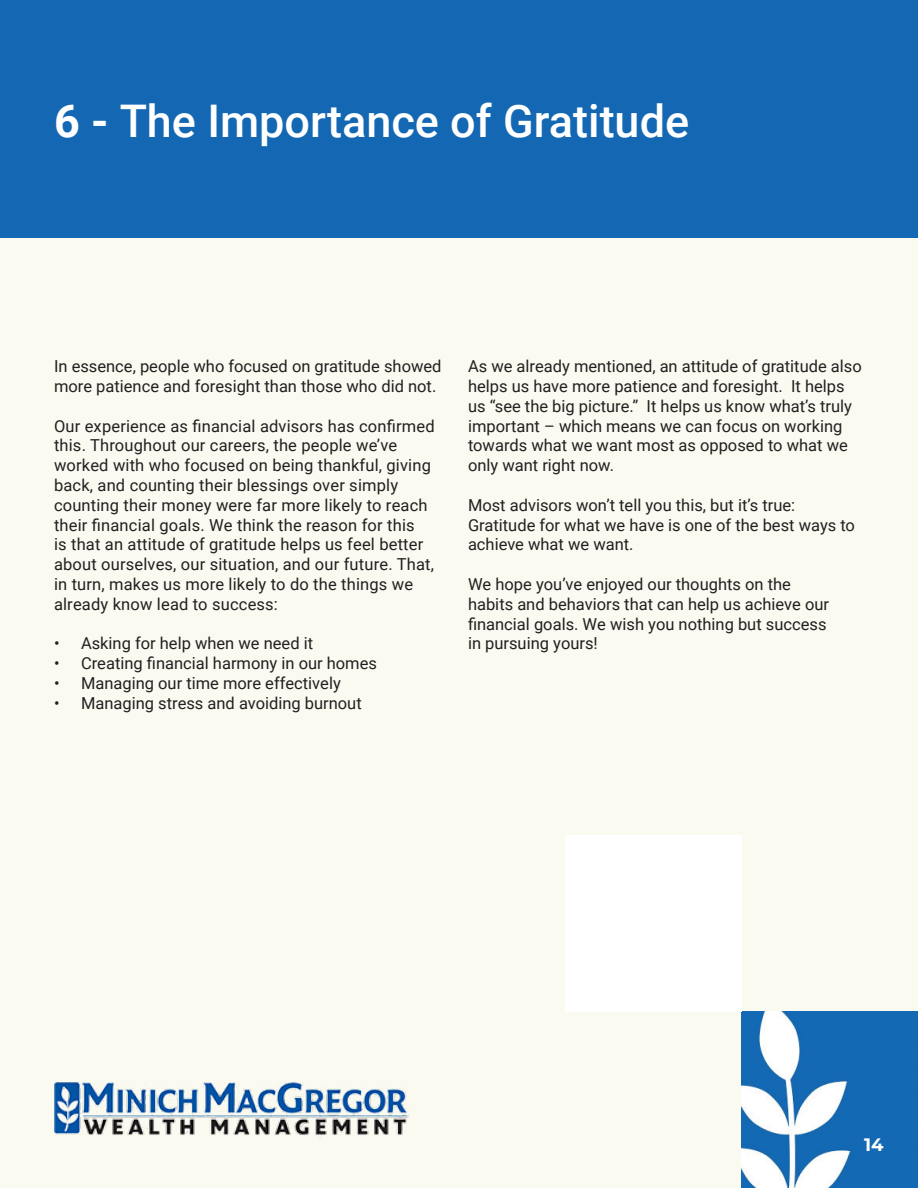
<style>
.page{position:relative;width:918px;height:1188px;background:#fbfaf0}
.page>*{position:absolute;margin:0;border:0;box-sizing:border-box;transform-origin:0 0}
.t1{font:500 45px "Roboto";color:#fff}
.t2{font:700 18px "Montserrat";color:#fff}
.t3{font:16.5px/19.8px "Roboto";color:#231f20}
.s1{font-weight:700}
</style>
<div class="page">
<img style="left:742px;top:1012px;width:176px;height:176px">
<img style="left:54px;top:1083px;width:355px;height:54px">
<div style="left:0;top:0;width:918px;height:238px;background:#1468b3"></div>
<div style="left:566px;top:836px;width:176px;height:176px;background:#fff"></div>
<p class="t1" style="left:54px;top:89px;width:637px"><span class="s1">6 -</span> The Importance of Gratitude</p>
<p class="t3" style="left:54px;top:356px;width:389px">In essence, people who focused on gratitude showed more patience and foresight than those who did not.</p>
<p class="t3" style="left:54px;top:415px;width:382px">Our experience as financial advisors has confirmed this. Throughout our careers, the people we’ve worked with who focused on being thankful, giving back, and counting their blessings over simply counting their money were far more likely to reach their financial goals. We think the reason for this<br>is that an attitude of gratitude helps us feel better about ourselves, our situation, and our future. That, in turn, makes us more likely to do the things we already know lead to success:</p>
<p class="t3" style="left:54px;top:633px;width:261px">• Asking for help when we need it</p>
<p class="t3" style="left:54px;top:653px;width:325px">• Creating financial harmony in our homes</p>
<p class="t3" style="left:54px;top:673px;width:288px">• Managing our time more effectively</p>
<p class="t3" style="left:54px;top:692px;width:309px">• Managing stress and avoiding burnout</p>
<p class="t3" style="left:468px;top:356px;width:395px">As we already mentioned, an attitude of gratitude also helps us have more patience and foresight. It helps us “see the big picture.” It helps us know what’s truly important – which means we can focus on working towards what we want most as opposed to what we only want right now.</p>
<p class="t3" style="left:468px;top:494px;width:389px">Most advisors won’t tell you this, but it’s true:<br>Gratitude for what we have is one of the best ways to achieve what we want.</p>
<p class="t3" style="left:468px;top:574px;width:363px">We hope you’ve enjoyed our thoughts on the habits and behaviors that can help us achieve our financial goals. We wish you nothing but success in pursuing yours!</p>
<p class="t2" style="left:864px;top:1132px;width:21px">14</p>
</div>
